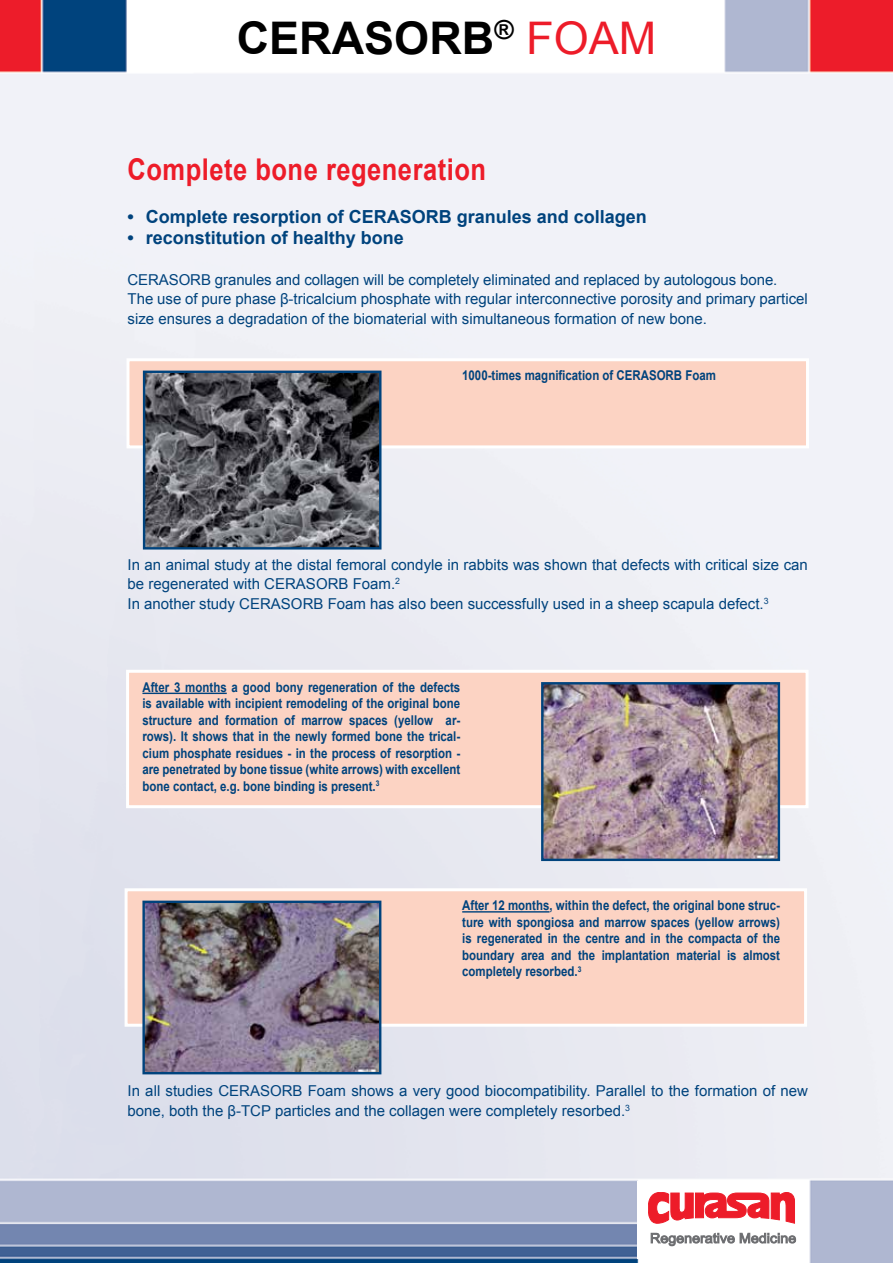
<style>
.page{position:relative;width:893px;height:1263px;background:#fff}
.page>*{position:absolute;margin:0;border:0;box-sizing:border-box;transform-origin:0 0}
.t1{font:700 45px "Arial";color:#000}
.t2{font:700 30px "Arial";letter-spacing:.02em;color:#ed1c29;scale:.85 1}
.t3{font:700 18px "Arial";color:#00437d}
.t4{font:15px/19.5px "Arial";color:#00437d}
.t5{font:700 13.5px/16.5px "Arial";color:#00437d;text-align:justify;scale:.85 1}
.s1{font-weight:400;color:#ed1c29}
</style>
<div class="page">
<img style="left:0;top:0;width:893px;height:1263px">
<div style="left:638px;top:1181px;width:169px;height:77px;background:#fff"></div>
<div style="left:126px;top:358px;width:683px;height:90px;background:#fcd3c3;border:3px solid #fff"></div>
<svg style="left:648px;top:1192px;width:147px;height:32px"></svg>
<svg style="left:650px;top:1232px;width:146px;height:14px"></svg>
<img style="left:146px;top:374px;width:232px;height:172px">
<div style="left:143px;top:371px;width:238px;height:178px;border:2px solid #00437d"></div>
<div style="left:126px;top:670px;width:682px;height:138px;background:#fcd3c3;border:3px solid #fff"></div>
<img style="left:544px;top:685px;width:233px;height:173px">
<div style="left:541px;top:682px;width:239px;height:179px;border:2px solid #00437d"></div>
<hr style="left:142px;top:693px;width:85px;height:1px;background:#00437d">
<div style="left:125px;top:888px;width:682px;height:139px;background:#fcd3c3;border:3px solid #fff"></div>
<img style="left:145px;top:903px;width:233px;height:168px">
<div style="left:142px;top:900px;width:239px;height:174px;border:2px solid #00437d"></div>
<hr style="left:462px;top:911px;width:87px;height:1px;background:#00437d">
<h1 class="t1" style="left:237px;top:8px;width:421px">Cerasorb<sup>®</sup> <span class="s1">Foam</span></h1>
<h2 class="t2" style="left:128px;top:149px;width:423px">Complete bone regeneration</h2>
<p class="t3" style="left:128px;top:204px;width:521px">• Complete resorption of CERASORB granules and collagen</p>
<p class="t3" style="left:128px;top:225px;width:278px">• reconstitution of healthy bone</p>
<p class="t4" style="left:128px;top:270px;width:22px">Cerasorb</p>
<p class="t4" style="left:128px;top:270px;width:682px;text-indent:87px">granules and collagen will be completely eliminated and replaced by autologous bone.<br>The use of pure phase β-tricalcium phosphate with regular interconnective porosity and primary particel size ensures a degradation of the biomaterial with simultaneous formation of new bone.</p>
<p class="t5" style="left:462px;top:368px;width:300px">1000-times magnification of Cerasorb Foam</p>
<p class="t4" style="left:128px;top:555px;width:682px">In an animal study at the distal femoral condyle in rabbits was shown that defects with critical size can be regenerated with CERASORB Foam.<sup>2<br></sup>In another study CERASORB Foam has also been successfully used in a sheep scapula defect.<sup>3</sup></p>
<p class="t5" style="left:142px;top:679px;width:375px">After 3 months a good bony regeneration of the defects is available with incipient remodeling of the original bone structure and formation of marrow spaces (yellow ar&shy;rows). It shows that in the newly formed bone the trical&shy;cium phosphate residues - in the process of resorption - are penetrated by bone tissue (white arrows) with excellent bone contact, e.g. bone binding is present.<sup>3</sup></p>
<p class="t5" style="left:462px;top:898px;width:375px">After 12 months, within the defect, the original bone struc&shy;ture with spongiosa and marrow spaces (yellow arrows) is regenerated in the centre and in the compacta of the boundary area and the implantation material is almost completely resorbed.<sup>3</sup></p>
<p class="t4" style="left:128px;top:1081px;width:682px">In all studies CERASORB Foam shows a very good biocompatibility. Parallel to the formation of new bone, both the β-TCP particles and the collagen were completely resorbed.<sup>3</sup></p>
</div>
